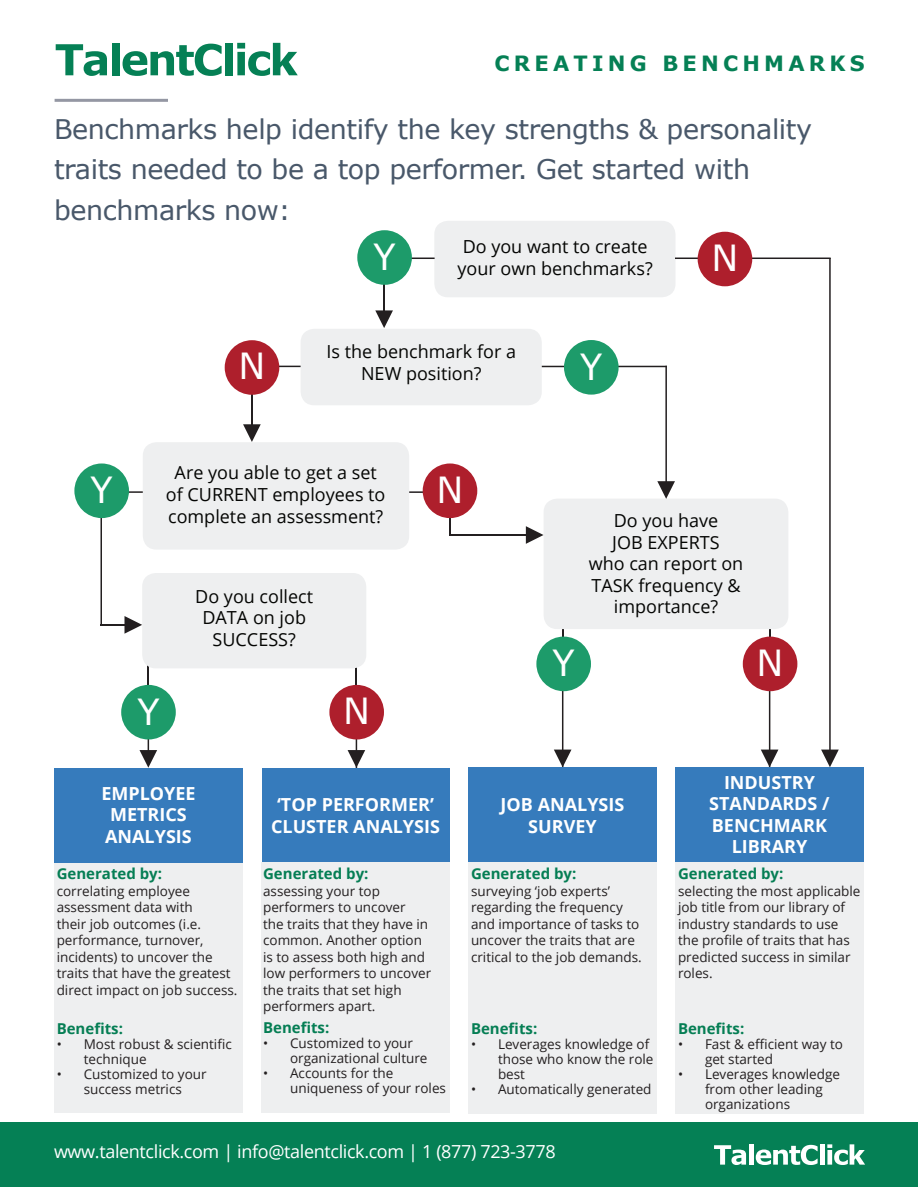
<style>
.page{position:relative;width:918px;height:1188px;background:#fff}
.page>*{position:absolute;margin:0;border:0;box-sizing:border-box;transform-origin:0 0}
.t1{font:36px "Verdana";color:#fff}
.t2{font:27px/40.5px "Verdana";letter-spacing:-.015em;color:#49586a}
.t3{font:700 21px "Verdana";letter-spacing:.2em;color:#058055}
.t4{font:18px/21.6px "Open Sans";color:#040503;text-align:center}
.t5{font:700 18px/21.6px "Open Sans";color:#fff;text-align:center}
.t6{font:18px "Open Sans";letter-spacing:-.02em;color:#fff}
.t7{font:700 15px "Open Sans";color:#057e54}
.t8{font:13.5px/16.5px "Open Sans";color:#231f20}
</style>
<div class="page">
<hr style="left:383px;top:275px;width:2px;height:49px;background:#231f20">
<svg style="left:356px;top:667px;width:1px;height:18px"></svg>
<svg style="left:148px;top:666px;width:1px;height:19px"></svg>
<hr style="left:121px;top:491px;width:33px;height:2px;background:#231f20">
<hr style="left:399px;top:491px;width:33px;height:2px;background:#231f20">
<hr style="left:538px;top:366px;width:33px;height:1px;background:#231f20">
<hr style="left:272px;top:366px;width:33px;height:1px;background:#231f20">
<hr style="left:100px;top:495px;width:2px;height:131px;background:#231f20">
<hr style="left:100px;top:624px;width:37px;height:2px;background:#231f20">
<hr style="left:148px;top:693px;width:1px;height:71px;background:#231f20">
<hr style="left:356px;top:727px;width:1px;height:73px;background:#231f20">
<hr style="left:610px;top:366px;width:57px;height:1px;background:#231f20">
<hr style="left:665px;top:366px;width:2px;height:128px;background:#231f20">
<hr style="left:769px;top:653px;width:1px;height:176px;background:#231f20">
<hr style="left:562px;top:658px;width:1px;height:168px;background:#231f20">
<hr style="left:449px;top:534px;width:92px;height:2px;background:#231f20">
<hr style="left:449px;top:507px;width:2px;height:29px;background:#231f20">
<hr style="left:251px;top:389px;width:2px;height:49px;background:#231f20">
<div style="left:1px;top:1122px;width:917px;height:65px;background:#058055"></div>
<svg style="left:56px;top:44px;width:51px;height:32px"></svg>
<div style="left:112px;top:43px;width:7px;height:32px;background:#058055"></div>
<svg style="left:123px;top:44px;width:99px;height:32px"></svg>
<div style="left:225px;top:43px;width:7px;height:32px;background:#058055"></div>
<svg style="left:237px;top:43px;width:61px;height:33px"></svg>
<hr style="left:55px;top:99px;width:113px;height:3px;background:#9497a3">
<svg style="left:714px;top:1145px;width:32px;height:20px"></svg>
<div style="left:749px;top:1144px;width:5px;height:21px;background:#fff"></div>
<svg style="left:756px;top:1145px;width:62px;height:20px"></svg>
<hr style="left:820px;top:1144px;width:4px;height:21px;background:#fff">
<svg style="left:827px;top:1144px;width:38px;height:21px"></svg>
<div style="left:301px;top:329px;width:241px;height:76px;background:#eeeff0;border-radius:14px"></div>
<div style="left:54px;top:862px;width:189px;height:251px;background:#eeeff0"></div>
<div style="left:225px;top:340px;width:54px;height:55px;background:#ae1f2c;border-radius:50%"></div>
<div style="left:564px;top:340px;width:55px;height:55px;background:#1d9b6a;border-radius:50%"></div>
<div style="left:143px;top:442px;width:266px;height:108px;background:#eeeff0;border-radius:14px"></div>
<div style="left:142px;top:573px;width:224px;height:95px;background:#eeeff0;border-radius:14px"></div>
<div style="left:54px;top:768px;width:189px;height:95px;background:#367bbc"></div>
<div style="left:262px;top:768px;width:188px;height:95px;background:#367bbc"></div>
<div style="left:468px;top:767px;width:189px;height:96px;background:#367bbc"></div>
<div style="left:675px;top:767px;width:189px;height:96px;background:#367bbc"></div>
<div style="left:544px;top:499px;width:244px;height:130px;background:#eeeff0;border-radius:14px"></div>
<div style="left:423px;top:463px;width:54px;height:55px;background:#ae1f2c;border-radius:50%"></div>
<div style="left:743px;top:637px;width:54px;height:54px;background:#ae1f2c;border-radius:50%"></div>
<div style="left:329px;top:685px;width:55px;height:55px;background:#ae1f2c;border-radius:50%"></div>
<div style="left:74px;top:463px;width:55px;height:55px;background:#1d9b6a;border-radius:50%"></div>
<div style="left:536px;top:637px;width:55px;height:54px;background:#1d9b6a;border-radius:50%"></div>
<div style="left:121px;top:685px;width:55px;height:55px;background:#1d9b6a;border-radius:50%"></div>
<div style="left:261px;top:862px;width:189px;height:251px;background:#eeeff0"></div>
<div style="left:468px;top:862px;width:189px;height:252px;background:#eeeff0"></div>
<div style="left:675px;top:862px;width:189px;height:252px;background:#eeeff0"></div>
<svg style="left:243px;top:424px;width:18px;height:18px"></svg>
<svg style="left:657px;top:481px;width:18px;height:18px"></svg>
<svg style="left:124px;top:616px;width:18px;height:18px"></svg>
<svg style="left:140px;top:750px;width:17px;height:18px"></svg>
<svg style="left:348px;top:750px;width:17px;height:18px"></svg>
<svg style="left:554px;top:750px;width:18px;height:17px"></svg>
<svg style="left:761px;top:750px;width:17px;height:17px"></svg>
<svg style="left:526px;top:526px;width:18px;height:18px"></svg>
<div style="left:434px;top:221px;width:242px;height:76px;background:#eeeff0;border-radius:14px"></div>
<hr style="left:829px;top:258px;width:2px;height:505px;background:#231f20">
<svg style="left:821px;top:750px;width:18px;height:17px"></svg>
<hr style="left:675px;top:258px;width:156px;height:1px;background:#231f20">
<hr style="left:378px;top:258px;width:57px;height:1px;background:#231f20">
<div style="left:357px;top:230px;width:55px;height:55px;background:#1d9b6a;border-radius:50%"></div>
<svg style="left:375px;top:310px;width:18px;height:18px"></svg>
<div style="left:698px;top:232px;width:54px;height:54px;background:#ae1f2c;border-radius:50%"></div>
<p class="t3" style="left:495px;top:48px;width:372px">CREATING BENCHMARKS</p>
<p class="t2" style="left:54px;top:108px;width:760px">Benchmarks help identify the key strengths &amp; personality traits needed to be a top performer. Get started with benchmarks now:</p>
<p class="t1" style="left:373px;top:232px;width:24px">Y</p>
<p class="t4" style="left:463px;top:236px;width:186px">Do you want to create</p>
<p class="t4" style="left:457px;top:257px;width:197px">your own benchmarks?</p>
<p class="t4" style="left:327px;top:341px;width:191px">Is the benchmark for a</p>
<p class="t4" style="left:361px;top:362px;width:122px">NEW position?</p>
<p class="t1" style="left:239px;top:342px;width:28px">N</p>
<p class="t1" style="left:580px;top:342px;width:24px">Y</p>
<p class="t1" style="left:711px;top:233px;width:28px">N</p>
<p class="t1" style="left:91px;top:466px;width:24px">Y</p>
<p class="t4" style="left:166px;top:462px;width:221px">Are you able to get a set of CURRENT employees to complete an assessment?</p>
<p class="t1" style="left:137px;top:687px;width:24px">Y</p>
<p class="t4" style="left:195px;top:585px;width:119px">Do you collect</p>
<p class="t4" style="left:202px;top:606px;width:105px">DATA on job</p>
<p class="t4" style="left:213px;top:628px;width:85px">SUCCESS?</p>
<p class="t1" style="left:343px;top:686px;width:28px">N</p>
<p class="t1" style="left:437px;top:465px;width:28px">N</p>
<p class="t1" style="left:553px;top:639px;width:24px">Y</p>
<p class="t4" style="left:614px;top:509px;width:106px">Do you have</p>
<p class="t4" style="left:612px;top:531px;width:109px">JOB EXPERTS</p>
<p class="t4" style="left:589px;top:552px;width:156px">who can report on</p>
<p class="t4" style="left:591px;top:574px;width:151px">TASK frequency &amp; importance?</p>
<p class="t1" style="left:757px;top:638px;width:28px">N</p>
<p class="t5" style="left:101px;top:782px;width:96px">EMPLOYEE</p>
<p class="t5" style="left:110px;top:804px;width:78px">METRICS</p>
<p class="t5" style="left:105px;top:825px;width:88px">ANALYSIS</p>
<p class="t7" style="left:57px;top:863px;width:107px">Generated by:</p>
<p class="t8" style="left:57px;top:882px;width:182px">correlating employee assessment data with<br>their job outcomes (i.e. performance, turnover, incidents) to uncover the traits that have the greatest direct impact on job success.</p>
<p class="t7" style="left:57px;top:1018px;width:68px">Benefits:</p>
<p class="t8" style="left:84px;top:1037px;width:150px;line-height:15px;text-indent:-27px">• Most robust &amp; scientific technique</p>
<p class="t8" style="left:57px;top:1067px;width:151px;line-height:15px;text-align:center">• Customized to your success metrics</p>
<p class="t5" style="left:271px;top:793px;width:170px">‘TOP PERFORMER’<br>CLUSTER ANALYSIS</p>
<p class="t5" style="left:501px;top:793px;width:125px">JOB ANALYSIS<br>SURVEY</p>
<p class="t7" style="left:263px;top:863px;width:107px">Generated by:</p>
<p class="t8" style="left:263px;top:882px;width:170px">assessing your top performers to uncover<br>the traits that they have in common. Another option is to assess both high and low performers to uncover the traits that set high performers apart.</p>
<p class="t7" style="left:263px;top:1017px;width:68px">Benefits:</p>
<p class="t8" style="left:290px;top:1035px;width:139px;line-height:15px;text-indent:-27px">• Customized to your organizational culture</p>
<p class="t8" style="left:290px;top:1065px;width:157px;line-height:15px;text-indent:-27px">• Accounts for the uniqueness of your roles</p>
<p class="t7" style="left:471px;top:863px;width:107px">Generated by:</p>
<p class="t8" style="left:471px;top:882px;width:172px">surveying ‘job experts’ regarding the frequency and importance of tasks to uncover the traits that are critical to the job demands.</p>
<p class="t7" style="left:471px;top:1018px;width:68px">Benefits:</p>
<p class="t8" style="left:498px;top:1037px;width:157px;line-height:15px;text-indent:-27px">• Leverages knowledge of those who know the role best</p>
<p class="t8" style="left:471px;top:1081px;width:182px">• Automatically generated</p>
<p class="t6" style="left:54px;top:1139px;width:503px">www.talentclick.com | info@talentclick.com | 1 (877) 723-3778</p>
<p class="t5" style="left:709px;top:771px;width:122px">INDUSTRY<br>STANDARDS /<br>BENCHMARK<br>LIBRARY</p>
<p class="t7" style="left:678px;top:863px;width:107px">Generated by:</p>
<p class="t8" style="left:678px;top:882px;width:184px">selecting the most applicable job title from our library of industry standards to use the profile of traits that has predicted success in similar roles.</p>
<p class="t7" style="left:678px;top:1018px;width:68px">Benefits:</p>
<p class="t8" style="left:705px;top:1037px;width:139px;line-height:15px;text-indent:-27px">• Fast &amp; efficient way to get started</p>
<p class="t8" style="left:705px;top:1067px;width:137px;line-height:15px;text-indent:-27px">• Leverages knowledge from other leading organizations</p>
</div>
